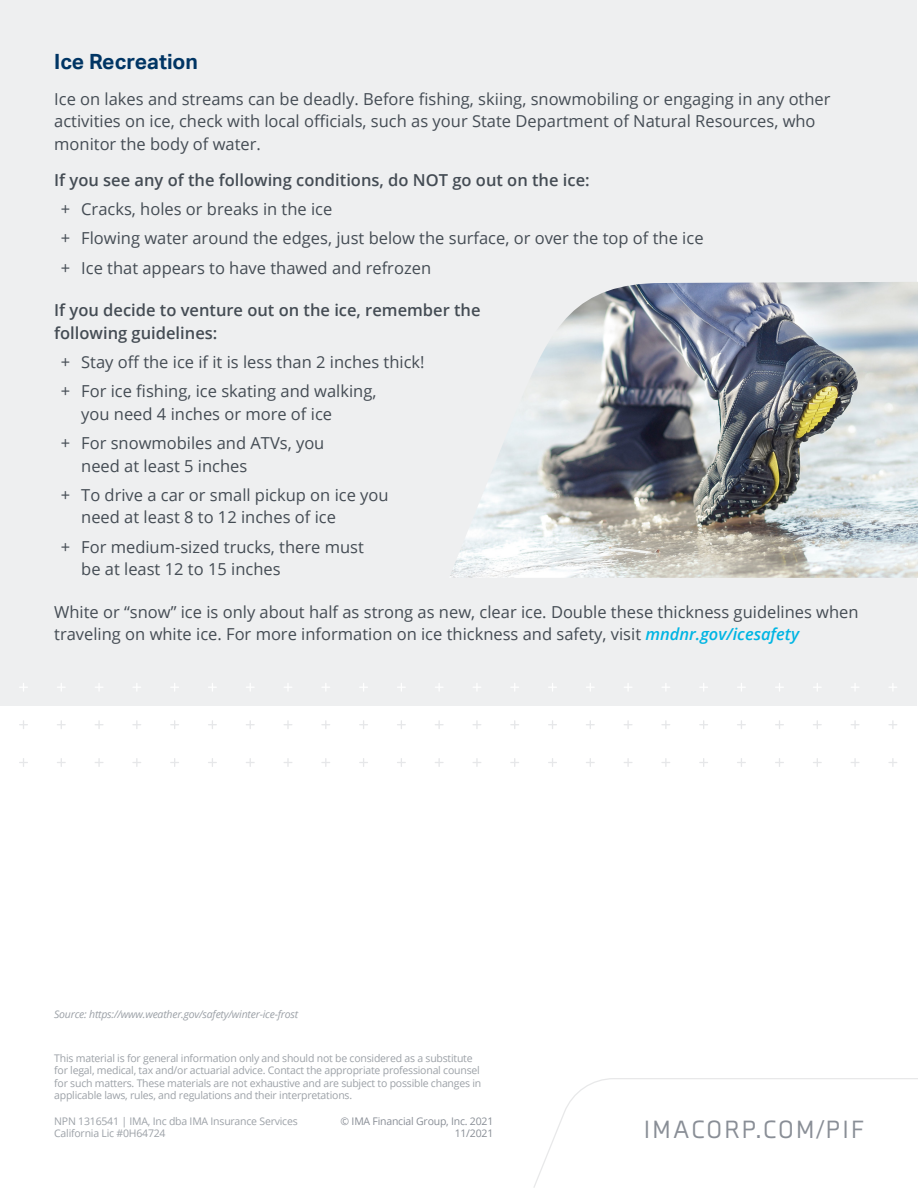
<style>
.page{position:relative;width:918px;height:1188px;background:#fff}
.page>*{position:absolute;margin:0;border:0;box-sizing:border-box;transform-origin:0 0}
.t1{font:25.65px "Axia";letter-spacing:.075em;color:#898e96}
.t2{font:700 21px "Aktiv Grotesk";color:#003564}
.t3{font:16.5px/22.5px "Open Sans";color:#444c54}
.t4{font:600 16.5px/22.5px "Open Sans";color:#444c54}
.t5{font:10.5px/12.6px "Open Sans";letter-spacing:-.02em;color:#9ca1a7}
.t6{font:italic 10.5px "Open Sans";letter-spacing:-.02em;color:#9ca1a7}
.t7{font:10.5px "Open Sans";letter-spacing:-.02em;color:#898e96}
.s1{font-weight:600;font-style:italic;color:#00b5e3}
</style>
<div class="page">
<div style="left:1px;top:0;width:916px;height:705px;background:#eeeff0"></div>
<svg style="left:533px;top:1078px;width:385px;height:110px"></svg>
<img style="left:450px;top:282px;width:468px;height:296px">
<svg style="left:19px;top:683px;width:9px;height:8px"></svg>
<svg style="left:57px;top:683px;width:8px;height:8px"></svg>
<svg style="left:95px;top:683px;width:8px;height:8px"></svg>
<svg style="left:133px;top:683px;width:8px;height:8px"></svg>
<svg style="left:171px;top:683px;width:8px;height:8px"></svg>
<svg style="left:208px;top:683px;width:8px;height:8px"></svg>
<svg style="left:246px;top:683px;width:8px;height:8px"></svg>
<svg style="left:322px;top:683px;width:8px;height:8px"></svg>
<svg style="left:360px;top:683px;width:8px;height:8px"></svg>
<svg style="left:397px;top:683px;width:8px;height:8px"></svg>
<svg style="left:435px;top:683px;width:8px;height:8px"></svg>
<svg style="left:473px;top:684px;width:8px;height:7px"></svg>
<svg style="left:511px;top:683px;width:8px;height:8px"></svg>
<svg style="left:548px;top:683px;width:9px;height:8px"></svg>
<svg style="left:586px;top:683px;width:8px;height:8px"></svg>
<svg style="left:624px;top:683px;width:8px;height:8px"></svg>
<svg style="left:662px;top:683px;width:8px;height:8px"></svg>
<svg style="left:700px;top:683px;width:8px;height:8px"></svg>
<svg style="left:737px;top:683px;width:8px;height:8px"></svg>
<svg style="left:19px;top:720px;width:9px;height:9px"></svg>
<svg style="left:57px;top:720px;width:9px;height:9px"></svg>
<svg style="left:95px;top:720px;width:9px;height:9px"></svg>
<svg style="left:132px;top:720px;width:9px;height:9px"></svg>
<svg style="left:170px;top:720px;width:9px;height:9px"></svg>
<svg style="left:208px;top:720px;width:9px;height:9px"></svg>
<svg style="left:246px;top:720px;width:9px;height:9px"></svg>
<svg style="left:284px;top:720px;width:8px;height:9px"></svg>
<svg style="left:321px;top:720px;width:9px;height:9px"></svg>
<svg style="left:359px;top:720px;width:9px;height:9px"></svg>
<svg style="left:397px;top:720px;width:9px;height:9px"></svg>
<svg style="left:435px;top:720px;width:9px;height:9px"></svg>
<svg style="left:473px;top:720px;width:8px;height:9px"></svg>
<svg style="left:510px;top:720px;width:9px;height:9px"></svg>
<svg style="left:548px;top:720px;width:9px;height:9px"></svg>
<svg style="left:586px;top:720px;width:9px;height:9px"></svg>
<svg style="left:624px;top:720px;width:9px;height:9px"></svg>
<svg style="left:661px;top:720px;width:9px;height:9px"></svg>
<svg style="left:699px;top:720px;width:9px;height:9px"></svg>
<svg style="left:737px;top:720px;width:9px;height:9px"></svg>
<svg style="left:19px;top:758px;width:9px;height:9px"></svg>
<svg style="left:57px;top:758px;width:9px;height:9px"></svg>
<svg style="left:95px;top:758px;width:9px;height:9px"></svg>
<svg style="left:132px;top:758px;width:9px;height:9px"></svg>
<svg style="left:170px;top:758px;width:9px;height:9px"></svg>
<svg style="left:208px;top:758px;width:9px;height:9px"></svg>
<svg style="left:246px;top:758px;width:9px;height:9px"></svg>
<svg style="left:284px;top:758px;width:8px;height:9px"></svg>
<svg style="left:321px;top:758px;width:9px;height:9px"></svg>
<svg style="left:359px;top:758px;width:9px;height:9px"></svg>
<svg style="left:397px;top:758px;width:9px;height:9px"></svg>
<svg style="left:435px;top:758px;width:9px;height:9px"></svg>
<svg style="left:472px;top:758px;width:9px;height:9px"></svg>
<svg style="left:510px;top:758px;width:9px;height:9px"></svg>
<svg style="left:548px;top:758px;width:9px;height:9px"></svg>
<svg style="left:586px;top:758px;width:9px;height:9px"></svg>
<svg style="left:624px;top:758px;width:9px;height:9px"></svg>
<svg style="left:661px;top:758px;width:9px;height:9px"></svg>
<svg style="left:699px;top:758px;width:9px;height:9px"></svg>
<svg style="left:737px;top:758px;width:9px;height:9px"></svg>
<svg style="left:775px;top:683px;width:9px;height:8px"></svg>
<svg style="left:813px;top:683px;width:8px;height:8px"></svg>
<svg style="left:851px;top:683px;width:8px;height:8px"></svg>
<svg style="left:889px;top:683px;width:8px;height:8px"></svg>
<svg style="left:775px;top:720px;width:9px;height:9px"></svg>
<svg style="left:813px;top:720px;width:9px;height:9px"></svg>
<svg style="left:851px;top:720px;width:9px;height:9px"></svg>
<svg style="left:888px;top:720px;width:9px;height:9px"></svg>
<svg style="left:775px;top:758px;width:9px;height:9px"></svg>
<svg style="left:813px;top:758px;width:9px;height:9px"></svg>
<svg style="left:851px;top:758px;width:9px;height:9px"></svg>
<svg style="left:888px;top:758px;width:9px;height:9px"></svg>
<p class="t2" style="left:54px;top:49px;width:145px">Ice Recreation</p>
<p class="t3" style="left:54px;top:87px;width:778px">Ice on lakes and streams can be deadly. Before fishing, skiing, snowmobiling or engaging in any other activities on ice, check with local officials, such as your State Department of Natural Resources, who monitor the body of water.</p>
<p class="t4" style="left:54px;top:168px;width:537px">If you see any of the following conditions, do NOT go out on the ice:</p>
<p class="t3" style="left:61px;top:198px;width:273px">+ Cracks, holes or breaks in the ice</p>
<p class="t3" style="left:61px;top:227px;width:644px">+ Flowing water around the edges, just below the surface, or over the top of the ice</p>
<p class="t3" style="left:61px;top:256px;width:372px">+ Ice that appears to have thawed and refrozen</p>
<p class="t4" style="left:54px;top:299px;width:428px">If you decide to venture out on the ice, remember the following guidelines:</p>
<p class="t3" style="left:61px;top:351px;width:365px">+ Stay off the ice if it is less than 2 inches thick!</p>
<p class="t3" style="left:81px;top:380px;width:297px;text-indent:-20px">+ For ice fishing, ice skating and walking, you need 4 inches or more of ice</p>
<p class="t3" style="left:81px;top:432px;width:245px;text-indent:-20px">+ For snowmobiles and ATVs, you need at least 5 inches</p>
<p class="t3" style="left:81px;top:483px;width:309px;text-indent:-20px">+ To drive a car or small pickup on ice you need at least 8 to 12 inches of ice</p>
<p class="t3" style="left:81px;top:535px;width:284px;text-indent:-20px">+ For medium-sized trucks, there must be at least 12 to 15 inches</p>
<p class="t3" style="left:54px;top:600px;width:806px">White or “snow” ice is only about half as strong as new, clear ice. Double these thickness guidelines when traveling on white ice. For more information on ice thickness and safety, visit <span class="s1">mndnr.gov/icesafety</span></p>
<p class="t6" style="left:54px;top:1007px;width:245px">Source: https://www.weather.gov/safety/winter-ice-frost</p>
<p class="t5" style="left:54px;top:1051px;width:429px">This material is for general information only and should not be considered as a substitute for legal, medical, tax and/or actuarial advice. Contact the appropriate professional counsel for such matters. These materials are not exhaustive and are subject to possible changes in applicable laws, rules, and regulations and their interpretations.</p>
<p class="t5" style="left:54px;top:1114px;width:245px">NPN 1316541 | IMA, Inc dba IMA Insurance Services</p>
<p class="t5" style="left:54px;top:1127px;width:113px">California Lic #0H64724</p>
<p class="t7" style="left:341px;top:1114px;width:154px">© IMA Financial Group, Inc. 2021</p>
<p class="t7" style="left:455px;top:1126px;width:40px">11/2021</p>
<p class="t1" style="left:644px;top:1115px;width:222px">IMACORP.COM/PIF</p>
</div>
